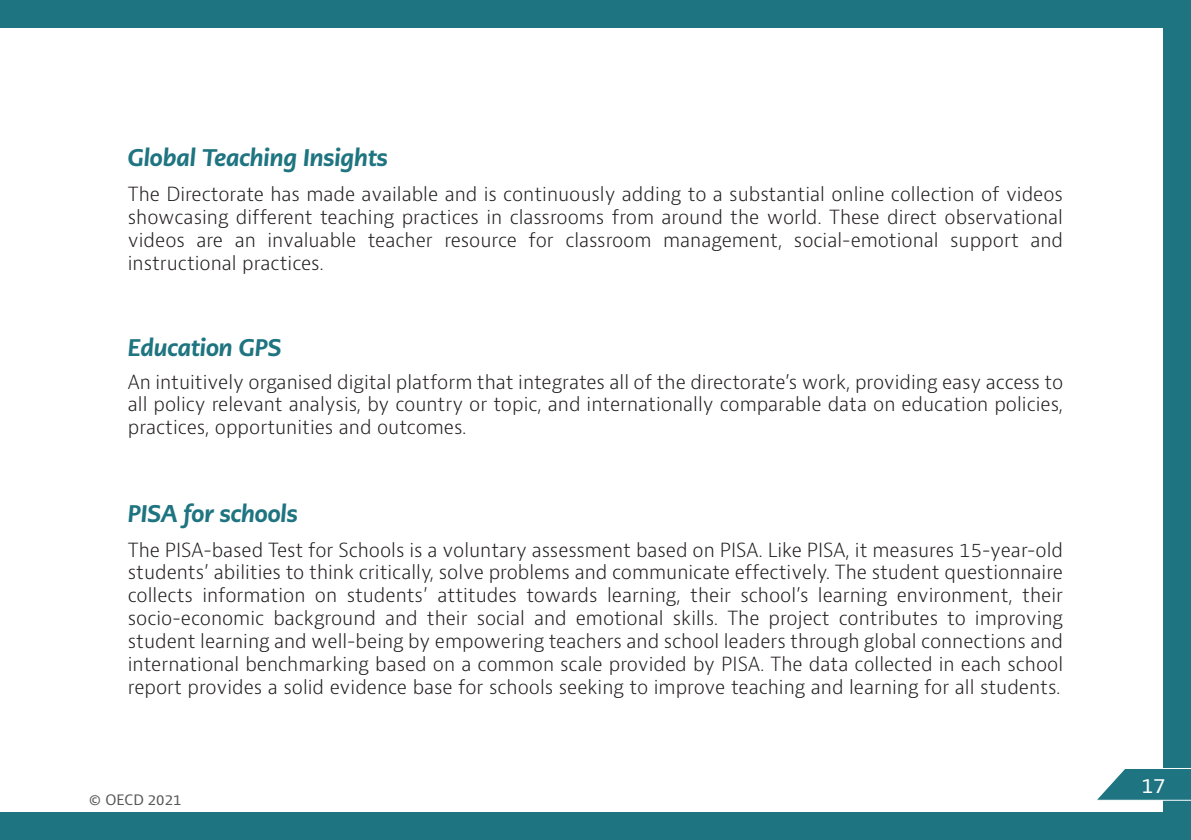
<style>
.page{position:relative;width:1191px;height:840px;background:#fff}
.page>*{position:absolute;margin:0;border:0;box-sizing:border-box;transform-origin:0 0}
.t1{font:italic 800 24px "PMN Caecilia Sans Head";color:#1e7480}
.t2{font:20px "OECD Bernini";color:#fff}
.t3{font:300 19px/22.8px "OECD Bernini";color:#231f20;text-align:justify}
.t4{font:14px "OECD Bernini";color:#57585a}
</style>
<div class="page">
<div style="left:0;top:0;width:1191px;height:839px;background:#1e7480"></div>
<div style="left:0;top:28px;width:1162px;height:783px;background:#fff"></div>
<svg style="left:1097px;top:767px;width:94px;height:33px"></svg>
<p class="t1" style="left:128px;top:141px;width:261px">Global Teaching Insights</p>
<p class="t3" style="left:128px;top:183px;width:936px">The Directorate has made available and is continuously adding to a substantial online collection of videos showcasing different teaching practices in classrooms from around the world. These direct observational videos are an invaluable teacher resource for classroom management, social-emotional support and instructional practices.</p>
<p class="t1" style="left:128px;top:331px;width:155px">Education GPS</p>
<p class="t3" style="left:128px;top:370px;width:936px">An intuitively organised digital platform that integrates all of the directorate’s work, providing easy access to all policy relevant analysis, by country or topic, and internationally comparable data on education policies, practices, opportunities and outcomes.</p>
<p class="t1" style="left:128px;top:497px;width:171px">PISA for schools</p>
<p class="t3" style="left:128px;top:538px;width:936px">The PISA-based Test for Schools is a voluntary assessment based on PISA. Like PISA, it measures 15-year-old students’ abilities to think critically, solve problems and communicate effectively. The student questionnaire collects information on students’ attitudes towards learning, their school’s learning environment, their socio-economic background and their social and emotional skills. The project contributes to improving student learning and well-being by empowering teachers and school leaders through global connections and international benchmarking based on a common scale provided by PISA. The data collected in each school report provides a solid evidence base for schools seeking to improve teaching and learning for all students.</p>
<p class="t4" style="left:89px;top:790px;width:94px">© OECD 2021</p>
<p class="t4" style="left:72px;top:791px;width:94px">© OECD 20 2</p>
<p class="t2" style="left:1141px;top:771px;width:25px">17</p>
</div>
